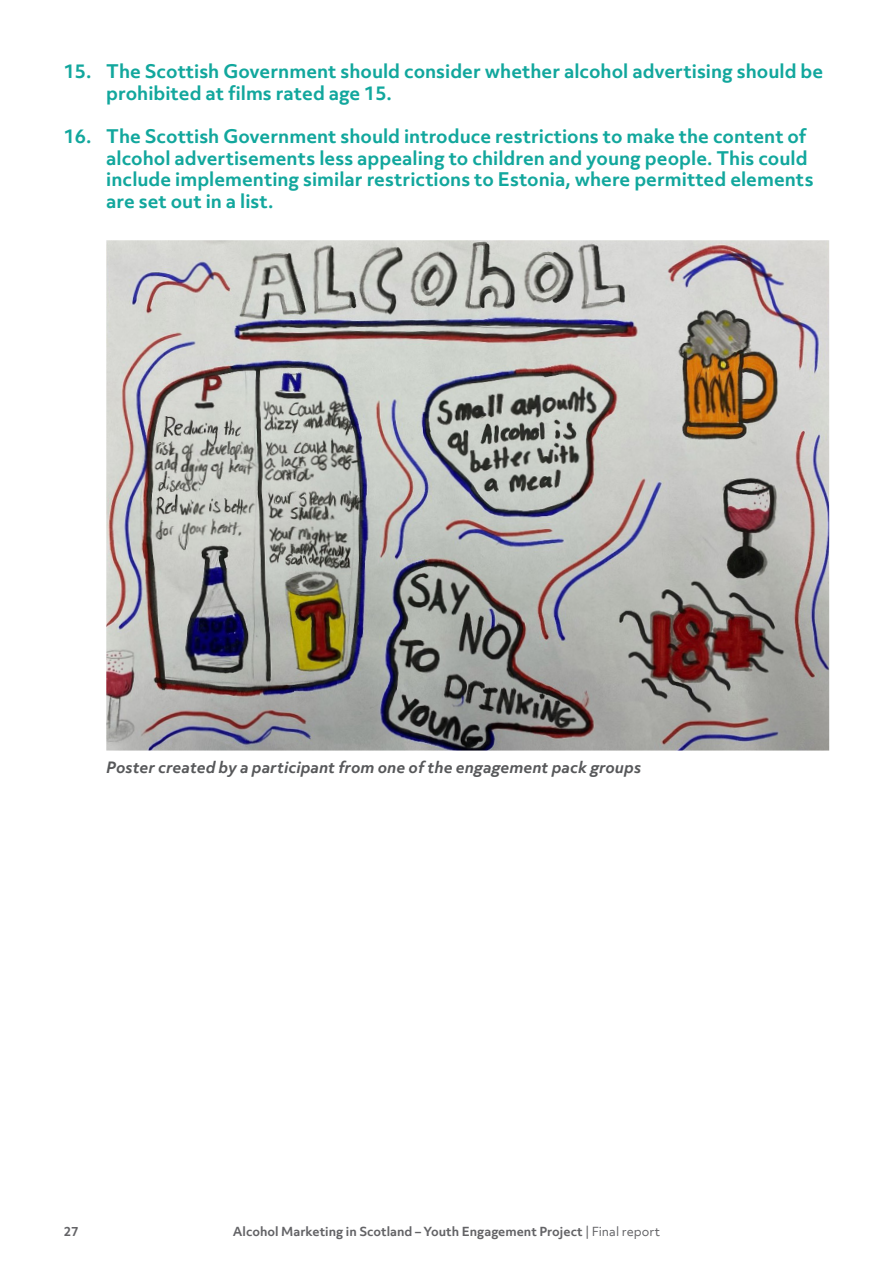
<style>
.page{position:relative;width:893px;height:1263px;background:#fff}
.page>*{position:absolute;margin:0;border:0;box-sizing:border-box;transform-origin:0 0}
.t1{font:700 18px/21.6px "Objektiv Mk 3";color:#12a79d}
.t2{font:italic 700 15px "Objektiv Mk 3";color:#57585a}
.t3{font:700 12px "Objektiv Mk 3";color:#636366}
.s1{font-weight:400}
</style>
<div class="page">
<img style="left:106px;top:240px;width:723px;height:510px">
<p class="t1" style="left:106px;top:60px;width:718px;text-indent:-43px">15. The Scottish Government should consider whether alcohol advertising should be prohibited at films rated age 15.</p>
<p class="t1" style="left:106px;top:125px;width:709px;text-indent:-43px">16. The Scottish Government should introduce restrictions to make the content of alcohol advertisements less appealing to children and young people. This could include implementing similar restrictions to Estonia, where permitted elements are set out in a list.</p>
<p class="t2" style="left:106px;top:757px;width:536px">Poster created by a participant from one of the engagement pack groups</p>
<p class="t3" style="left:64px;top:1223px;width:16px">27</p>
<p class="t3" style="left:233px;top:1223px;width:429px">Alcohol Marketing in Scotland – Youth Engagement Project <span class="s1">| Final report</span></p>
</div>
